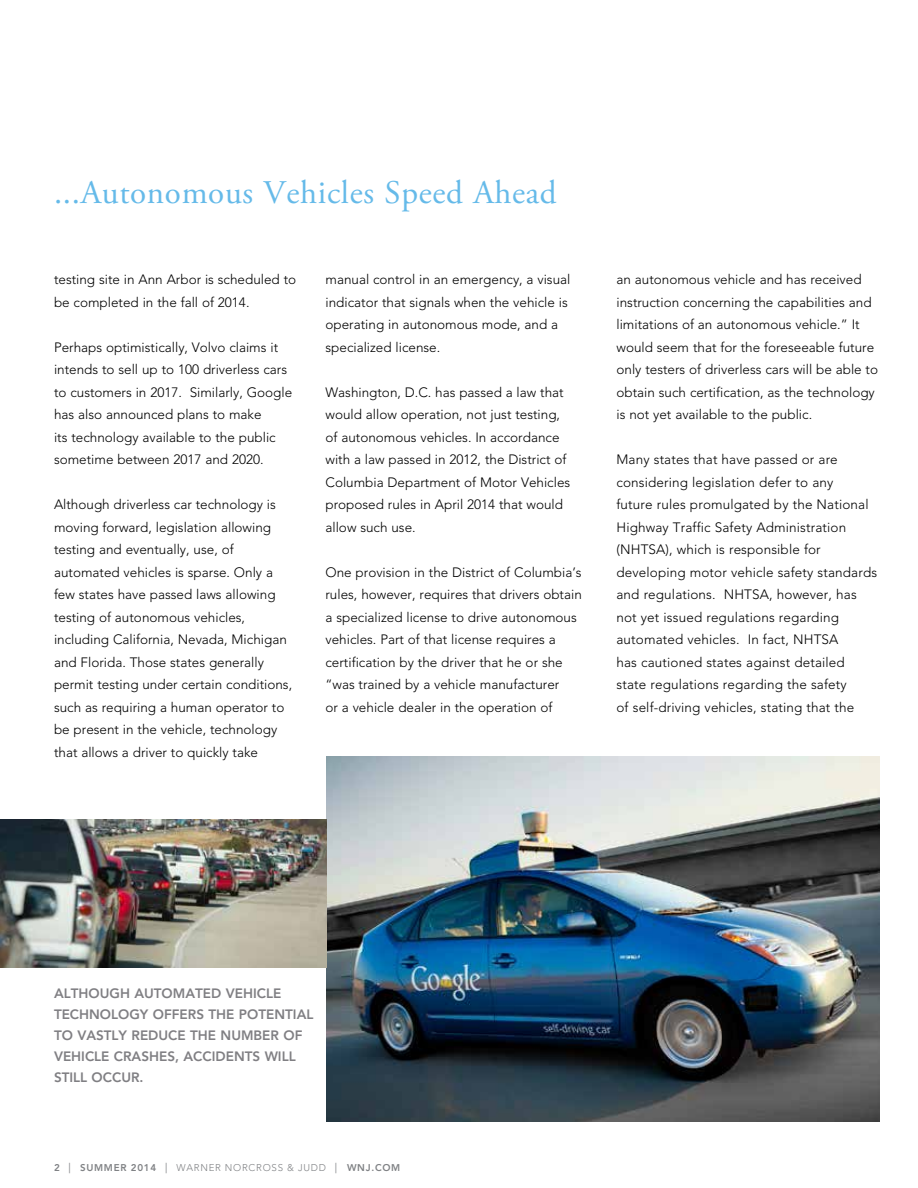
<style>
.page{position:relative;width:918px;height:1188px;background:#fff}
.page>*{position:absolute;margin:0;border:0;box-sizing:border-box;transform-origin:0 0}
.t1{font:33px "Adobe Garamond Pro";letter-spacing:.02em;color:#65bae9}
.t2{font:300 13.5px/22.5px "Avenir";color:#000}
.t3{font:800 13.5px/21px "Avenir";color:#807f83}
.t4{font:300 9.75px "Avenir";letter-spacing:.075em;color:#808285}
.s1{font-weight:800}
.s2{font-size:13.5px}
</style>
<div class="page">
<img style="left:326px;top:756px;width:554px;height:366px">
<img style="left:0;top:819px;width:326px;height:149px">
<h1 class="t1" style="left:54px;top:173px;width:504px">...Autonomous Vehicles Speed Ahead</h1>
<p class="t2" style="left:54px;top:268px;width:244px">testing site in Ann Arbor is scheduled to be completed in the fall of 2014.</p>
<p class="t2" style="left:54px;top:336px;width:240px">Perhaps optimistically, Volvo claims it intends to sell up to 100 driverless cars to customers in 2017. Similarly, Google has also announced plans to make<br>its technology available to the public sometime between 2017 and 2020.</p>
<p class="t2" style="left:54px;top:493px;width:240px">Although driverless car technology is moving forward, legislation allowing testing and eventually, use, of automated vehicles is sparse. Only a few states have passed laws allowing testing of autonomous vehicles, including California, Nevada, Michigan and Florida. Those states generally permit testing under certain conditions, such as requiring a human operator to be present in the vehicle, technology that allows a driver to quickly take</p>
<p class="t2" style="left:326px;top:268px;width:246px">manual control in an emergency, a visual indicator that signals when the vehicle is operating in autonomous mode, and a specialized license.</p>
<p class="t2" style="left:326px;top:381px;width:246px">Washington, D.C. has passed a law that would allow operation, not just testing, of autonomous vehicles. In accordance with a law passed in 2012, the District of Columbia Department of Motor Vehicles proposed rules in April 2014 that would allow such use.</p>
<p class="t2" style="left:326px;top:561px;width:258px">One provision in the District of Columbia’s rules, however, requires that drivers obtain a specialized license to drive autonomous vehicles. Part of that license requires a certification by the driver that he or she “was trained by a vehicle manufacturer<br>or a vehicle dealer in the operation of</p>
<p class="t2" style="left:617px;top:268px;width:263px">an autonomous vehicle and has received instruction concerning the capabilities and limitations of an autonomous vehicle.” It would seem that for the foreseeable future only testers of driverless cars will be able to obtain such certification, as the technology is not yet available to the public.</p>
<p class="t2" style="left:617px;top:448px;width:262px">Many states that have passed or are considering legislation defer to any<br>future rules promulgated by the National Highway Traffic Safety Administration (NHTSA), which is responsible for developing motor vehicle safety standards and regulations. NHTSA, however, has not yet issued regulations regarding automated vehicles. In fact, NHTSA<br>has cautioned states against detailed state regulations regarding the safety<br>of self-driving vehicles, stating that the</p>
<p class="t3" style="left:54px;top:983px;width:261px">ALTHOUGH AUTOMATED VEHICLE<br>TECHNOLOGY OFFERS THE POTENTIAL<br>TO VASTLY REDUCE THE NUMBER OF<br>VEHICLE CRASHES, ACCIDENTS WILL<br>STILL OCCUR.</p>
<p class="t4" style="left:54px;top:1162px;width:348px"><span class="s1">2</span> <span class="s2">|</span> <span class="s1">SUMMER 2014</span> <span class="s2">|</span> WARNER NORCROSS &amp; JUDD <span class="s2">|</span> <span class="s1">WNJ.COM</span></p>
</div>
